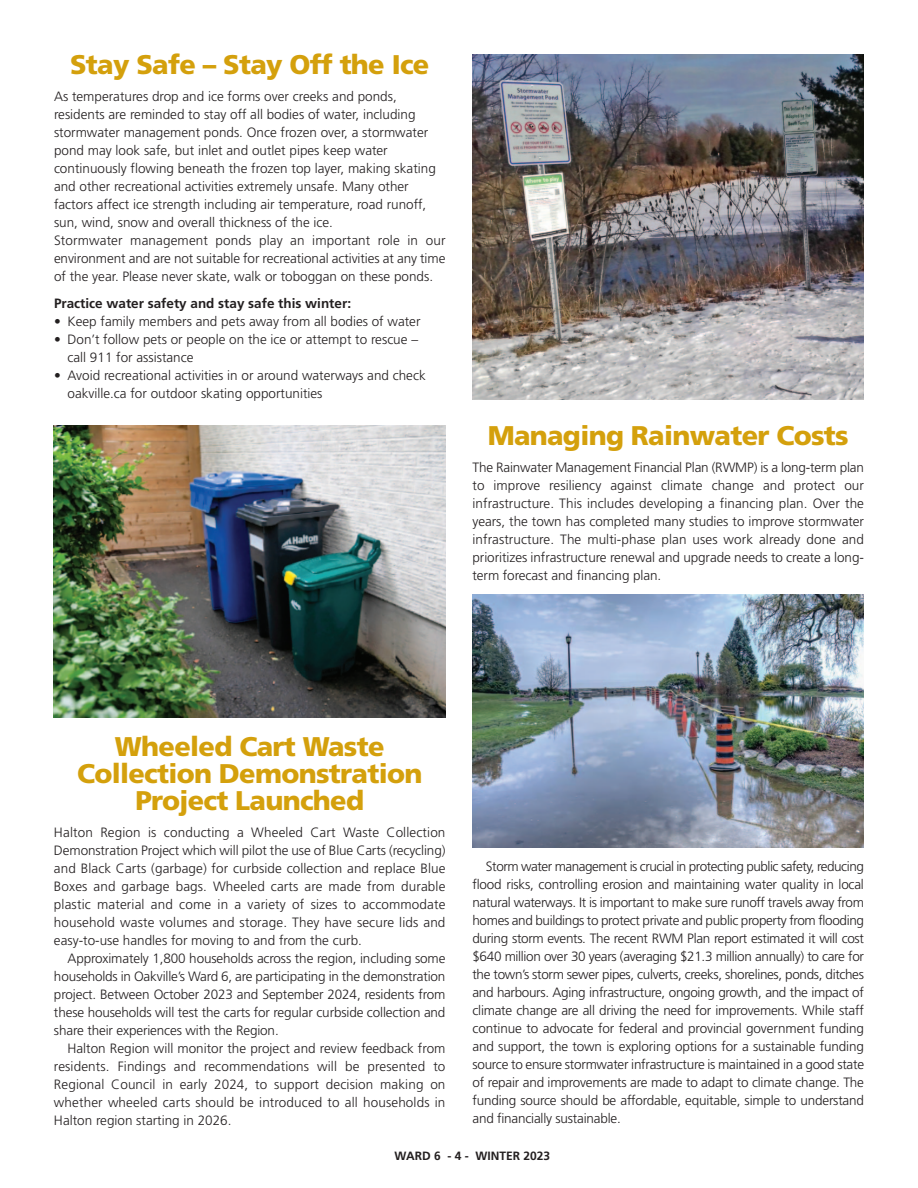
<style>
.page{position:relative;width:918px;height:1188px;background:#fff}
.page>*{position:absolute;margin:0;border:0;box-sizing:border-box;transform-origin:0 0}
.t1{font:900 27px/27px "Frutiger";letter-spacing:-.025em;color:#d4a00c;text-align:center}
.t2{font:300 13.5px/18px "Frutiger";color:#231f20;text-align:justify}
.t3{font:700 13.5px "Frutiger";color:#231f20}
.t4{font:700 12px "Frutiger";color:#231f20}
</style>
<div class="page">
<img style="left:54px;top:426px;width:391px;height:291px">
<img style="left:472px;top:594px;width:392px;height:254px">
<img style="left:472px;top:54px;width:392px;height:346px">
<h1 class="t1" style="left:70px;top:53px;width:361px">Stay Safe – Stay Off the Ice</h1>
<p class="t2" style="left:54px;top:89px;width:393px;text-align:left">As temperatures drop and ice forms over creeks and ponds, residents are reminded to stay off all bodies of water, including stormwater management ponds. Once frozen over, a stormwater pond may look safe, but inlet and outlet pipes keep water continuously flowing beneath the frozen top layer, making skating and other recreational activities extremely unsafe. Many other factors affect ice strength including air temperature, road runoff, sun, wind, snow and overall thickness of the ice.<br>Stormwater management ponds play an important role in our environment and are not suitable for recreational activities at any time of the year. Please never skate, walk or toboggan on these ponds.</p>
<p class="t3" style="left:54px;top:298px;width:299px">Practice water safety and stay safe this winter:</p>
<p class="t2" style="left:54px;top:314px;width:368px">• Keep family members and pets away from all bodies of water</p>
<p class="t2" style="left:68px;top:332px;width:352px;text-indent:-14px">• Don’t follow pets or people on the ice or attempt to rescue – call 911 for assistance</p>
<p class="t2" style="left:68px;top:368px;width:360px;text-indent:-14px">• Avoid recreational activities in or around waterways and check oakville.ca for outdoor skating opportunities</p>
<h1 class="t1" style="left:488px;top:424px;width:363px">Managing Rainwater Costs</h1>
<p class="t2" style="left:472px;top:459px;width:393px">The Rainwater Management Financial Plan (RWMP) is a long-term plan to improve resiliency against climate change and protect our infrastructure. This includes developing a financing plan. Over the years, the town has completed many studies to improve stormwater infrastructure. The multi-phase plan uses work already done and prioritizes infrastructure renewal and upgrade needs to create a long&shy;term forecast and financing plan.</p>
<h1 class="t1" style="left:77px;top:735px;width:347px">Wheeled Cart Waste<br>Collection Demonstration<br>Project Launched</h1>
<p class="t2" style="left:54px;top:824px;width:393px">Halton Region is conducting a Wheeled Cart Waste Collection Demonstration Project which will pilot the use of Blue Carts (recycling) and Black Carts (garbage) for curbside collection and replace Blue Boxes and garbage bags. Wheeled carts are made from durable plastic material and come in a variety of sizes to accommodate household waste volumes and storage. They have secure lids and easy-to-use handles for moving to and from the curb.</p>
<p class="t2" style="left:54px;top:950px;width:393px;text-indent:14px">Approximately 1,800 households across the region, including some households in Oakville’s Ward 6, are participating in the demonstration project. Between October 2023 and September 2024, residents from these households will test the carts for regular curbside collection and share their experiences with the Region.</p>
<p class="t2" style="left:54px;top:1040px;width:393px;text-indent:14px">Halton Region will monitor the project and review feedback from residents. Findings and recommendations will be presented to Regional Council in early 2024, to support decision making on whether wheeled carts should be introduced to all households in Halton region starting in 2026.</p>
<p class="t2" style="left:472px;top:858px;width:393px;text-indent:14px">Storm water management is crucial in protecting public safety, reducing flood risks, controlling erosion and maintaining water quality in local natural waterways. It is important to make sure runoff travels away from homes and buildings to protect private and public property from flooding during storm events. The recent RWM Plan report estimated it will cost $640 million over 30 years (averaging $21.3 million annually) to care for the town’s storm sewer pipes, culverts, creeks, shorelines, ponds, ditches and harbours. Aging infrastructure, ongoing growth, and the impact of climate change are all driving the need for improvements. While staff continue to advocate for federal and provincial government funding and support, the town is exploring options for a sustainable funding source to ensure stormwater infrastructure is maintained in a good state of repair and improvements are made to adapt to climate change. The funding source should be affordable, equitable, simple to understand and financially sustainable.</p>
<p class="t4" style="left:395px;top:1150px;width:157px">WARD 6 - 4 - WINTER 2023</p>
</div>
